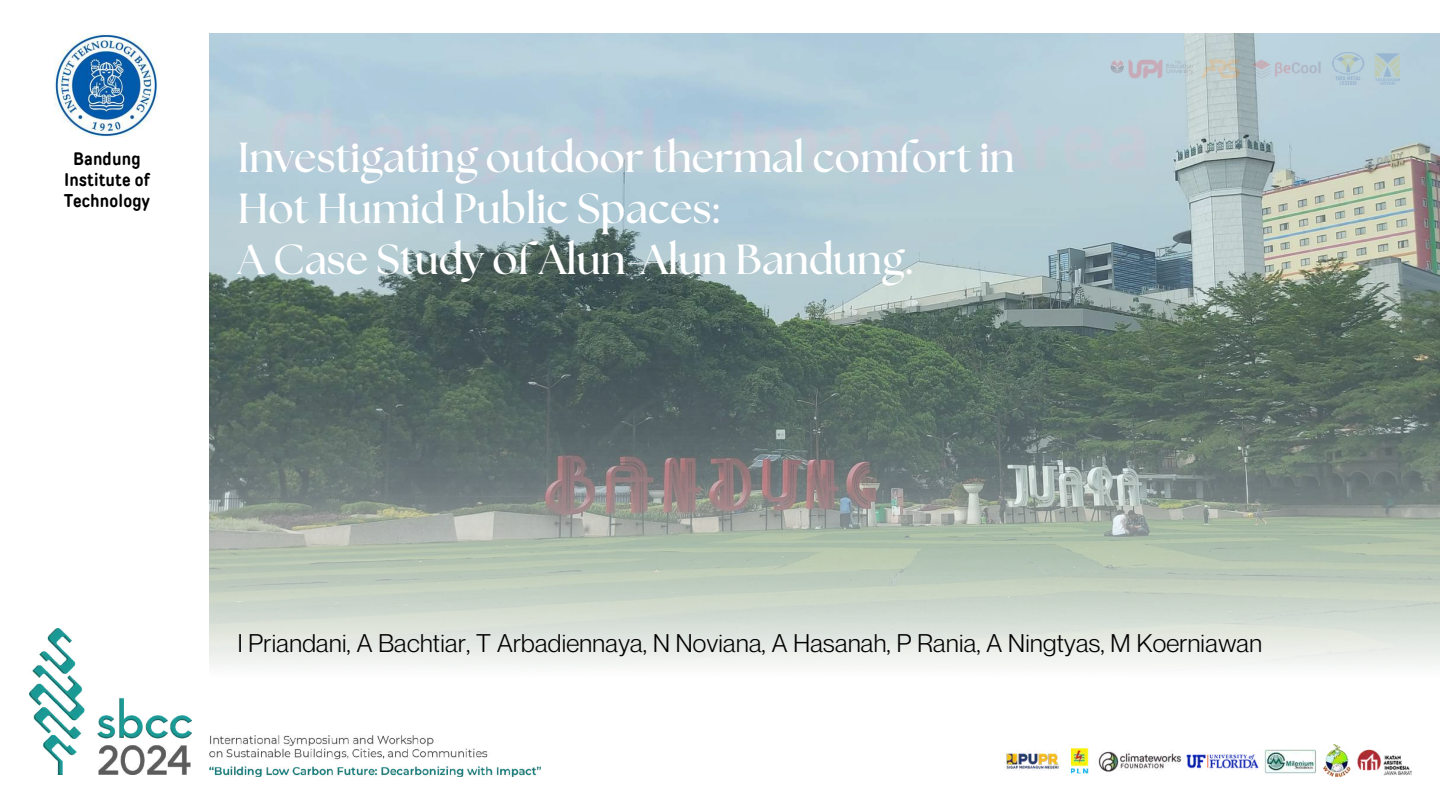
<style>
.page{position:relative;width:1440px;height:810px;background:#fff}
.page>*{position:absolute;margin:0;border:0;box-sizing:border-box;transform-origin:0 0}
.t1{font:700 42px/51px "The Seasons";color:#fff}
.t2{font:25px "Neue Montreal";letter-spacing:.01em;color:#000}
.t3{font:700 18px/21px "TT Rounds Condensed";letter-spacing:.01em;color:#000;text-align:center}
</style>
<div class="page">
<img style="left:29px;top:629px;width:162px;height:146px">
<img style="left:210px;top:735px;width:331px;height:41px">
<img style="left:1111px;top:52px;width:289px;height:33px">
<img style="left:1006px;top:745px;width:405px;height:32px">
<img style="left:54px;top:33px;width:104px;height:104px">
<img style="left:209px;top:87px;width:1231px;height:587px">
<p class="t3" style="left:64px;top:149px;width:87px">Bandung<br>Institute of<br>Technology</p>
<p class="t1" style="left:238px;top:134px;width:778px">Investigating outdoor thermal comfort in<br>Hot Humid Public Spaces:<br>A Case Study of Alun-Alun Bandung.</p>
<p class="t2" style="left:238px;top:628px;width:1026px">I Priandani, A Bachtiar, T Arbadiennaya, N Noviana, A Hasanah, P Rania, A Ningtyas, M Koerniawan</p>
</div>
